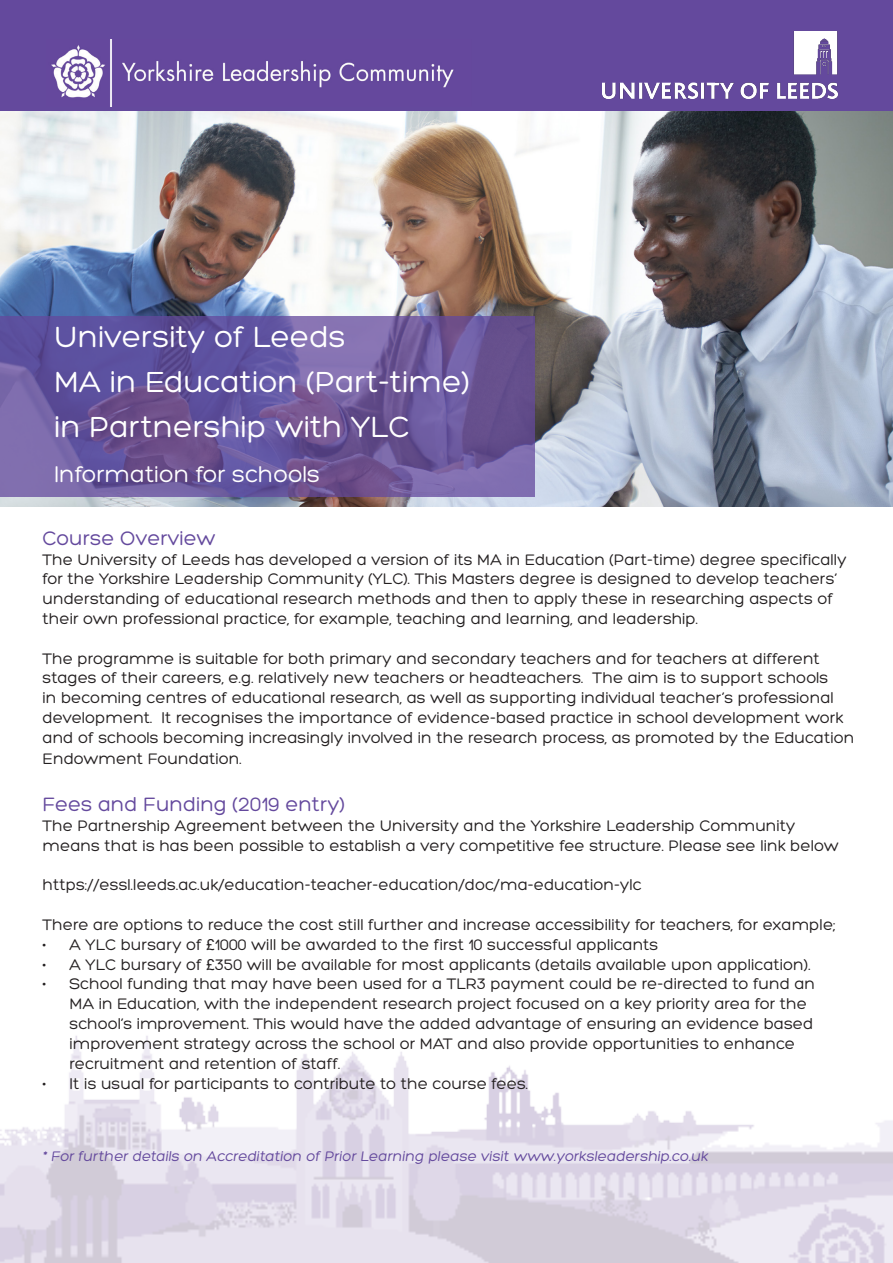
<style>
.page{position:relative;width:893px;height:1263px;background:#fff}
.page>*{position:absolute;margin:0;border:0;box-sizing:border-box;transform-origin:0 0}
.t1{font:31.5px "Hero";color:#fff}
.t2{font:24px "Hero";color:#fff}
.t3{font:21px "Hero";color:#64499d}
.t4{font:16.5px/19.8px "Hero";color:#231f20}
.t5{font:15px "Hero";color:#64499d}
.s1{font-family:"Arial";font-size:15px}
</style>
<div class="page">
<img style="left:0;top:111px;width:893px;height:396px">
<img style="left:0;top:1035px;width:893px;height:228px">
<div style="left:0;top:0;width:893px;height:111px;background:#64499d"></div>
<svg style="left:0;top:316px;width:534px;height:180px;background:#6b589c"></svg>
<img style="left:51px;top:39px;width:403px;height:67px">
<img style="left:603px;top:32px;width:235px;height:67px">
<p class="t1" style="left:54px;top:321px;width:293px">University of Leeds</p>
<p class="t1" style="left:54px;top:366px;width:418px">MA in Education (Part-time)</p>
<p class="t1" style="left:54px;top:411px;width:357px">in Partnership with YLC</p>
<p class="t2" style="left:54px;top:461px;width:268px">Information for schools</p>
<p class="t3" style="left:43px;top:527px;width:175px">Course Overview</p>
<p class="t4" style="left:43px;top:549px;width:806px">The University of Leeds has developed a version of its MA in Education (Part-time) degree specifically for the Yorkshire Leadership Community (YLC). This Masters degree is designed to develop teachers’ understanding of educational research methods and then to apply these in researching aspects of their own professional practice, for example, teaching and learning, and leadership.</p>
<p class="t4" style="left:43px;top:648px;width:813px">The programme is suitable for both primary and secondary teachers and for teachers at different stages of their careers, e.g. relatively new teachers or headteachers. The aim is to support schools<br>in becoming centres of educational research, as well as supporting individual teacher’s professional development. It recognises the importance of evidence-based practice in school development work and of schools becoming increasingly involved in the research process, as promoted by the Education</p>
<p class="t4" style="left:43px;top:749px;width:201px">Endowment Foundation.</p>
<p class="t3" style="left:43px;top:794px;width:304px">Fees and Funding (2019 entry)</p>
<p class="t4" style="left:43px;top:816px;width:798px">The Partnership Agreement between the University and the Yorkshire Leadership Community means that is has been possible to establish a very competitive fee structure. Please see link below</p>
<p class="t4" style="left:43px;top:875px;width:600px">https://essl.leeds.ac.uk/education-teacher-education/doc/ma-education-ylc</p>
<p class="t4" style="left:43px;top:915px;width:795px">There are options to reduce the cost still further and increase accessibility for teachers, for example;</p>
<p class="t4" style="left:43px;top:935px;width:617px">• A YLC bursary of <span class="s1">£</span>1000 will be awarded to the first 10 successful applicants</p>
<p class="t4" style="left:43px;top:954px;width:770px">• A YLC bursary of <span class="s1">£</span>350 will be available for most applicants (details available upon application).</p>
<p class="t4" style="left:70px;top:974px;width:747px;text-indent:-27px">• School funding that may have been used for a TLR3 payment could be re-directed to fund an MA in Education, with the independent research project focused on a key priority area for the school’s improvement. This would have the added advantage of ensuring an evidence based improvement strategy across the school or MAT and also provide opportunities to enhance recruitment and retention of staff.</p>
<p class="t4" style="left:43px;top:1073px;width:487px">• It is usual for participants to contribute to the course fees.</p>
<p class="t5" style="left:43px;top:1148px;width:669px">* For further details on Accreditation of Prior Learning please visit www.yorksleadership.co.uk</p>
</div>
